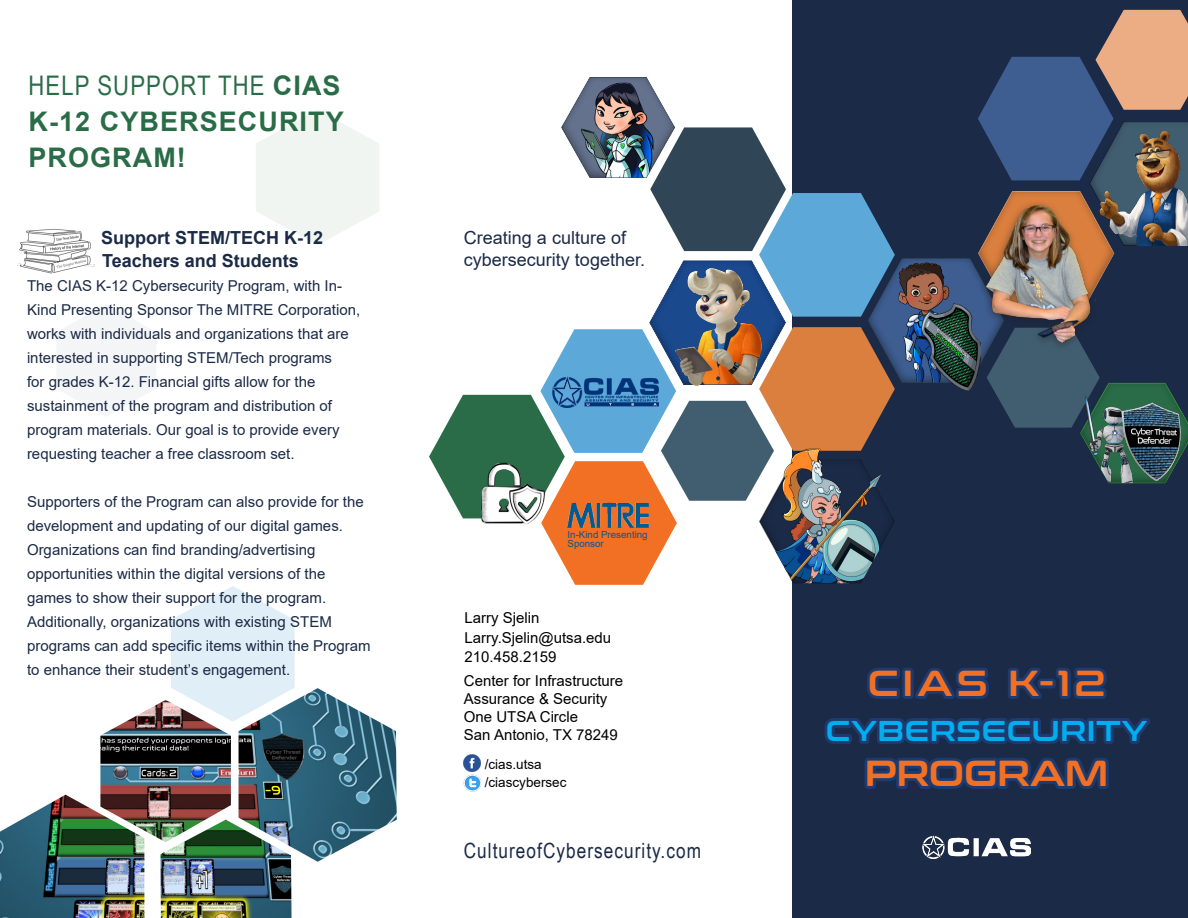
<style>
.page{position:relative;width:1188px;height:918px;background:#fff}
.page>*{position:absolute;margin:0;border:0;box-sizing:border-box;transform-origin:0 0}
.t1{font:36px "Conthrax Sb";color:#f27024}
.t2{font:28.5px "Conthrax Sb";letter-spacing:.03em;color:#00aeef}
.t3{font:700 27px/36px "Arial";letter-spacing:.04em;color:#2a6c47;text-align:justify}
.t4{font:21px "Arial Narrow";letter-spacing:.05em;color:#1b2a46}
.t5{font:18px/22.5px "Arial";color:#1b2a46}
.t6{font:700 18px/22.5px "Arial";color:#1b2a46}
.t7{font:15px/24px "Arial";color:#1b2a46}
.t8{font:15px/18px "Arial";color:#000}
.t9{font:13.5px "Arial";color:#000}
.t10{font:9.75px/9px "Arial";color:#09568f}
.s1{font-family:"Arial Narrow";font-weight:400}
</style>
<div class="page">
<svg style="left:256px;top:110px;width:123px;height:135px"></svg>
<svg style="left:57px;top:305px;width:99px;height:111px"></svg>
<svg style="left:171px;top:586px;width:124px;height:136px"></svg>
<img style="left:0;top:795px;width:144px;height:123px">
<img style="left:161px;top:822px;width:131px;height:96px">
<img style="left:239px;top:688px;width:158px;height:174px">
<div style="left:792px;top:0;width:396px;height:918px;background:#1b2a46"></div>
<img style="left:463px;top:754px;width:18px;height:21px">
<img style="left:463px;top:775px;width:18px;height:16px">
<svg style="left:867px;top:668px;width:33px;height:31px"></svg>
<div style="left:902px;top:668px;width:12px;height:31px;border:6px solid #1d3b71"></div>
<svg style="left:910px;top:668px;width:79px;height:31px"></svg>
<svg style="left:1008px;top:668px;width:37px;height:31px"></svg>
<div style="left:1038px;top:679px;width:18px;height:10px;border:6px solid #1d3b71"></div>
<svg style="left:1053px;top:668px;width:54px;height:31px"></svg>
<svg style="left:824px;top:718px;width:327px;height:71px"></svg>
<svg style="left:429px;top:10px;width:759px;height:575px"></svg>
<div style="left:561px;top:75px;width:115px;height:104px;background:#231f20;opacity:.5"></div>
<img style="left:675px;top:268px;width:110px;height:119px">
<img style="left:923px;top:835px;width:107px;height:23px">
<img style="left:479px;top:461px;width:67px;height:65px">
<img style="left:18px;top:228px;width:77px;height:46px">
<img style="left:100px;top:700px;width:131px;height:142px">
<img style="left:581px;top:83px;width:74px;height:94px">
<img style="left:553px;top:377px;width:105px;height:30px">
<img style="left:566px;top:501px;width:84px;height:30px">
<p class="t3" style="left:28px;top:68px;width:317px"><span class="s1">HELP SUPPORT THE</span> CIAS K-12 CYBERSECURITY PROGRAM!</p>
<p class="t6" style="left:101px;top:227px;width:224px">Support STEM/TECH K-12<br>Teachers and Students</p>
<p class="t7" style="left:27px;top:273px;width:335px">The CIAS K-12 Cybersecurity Program, with In-Kind Presenting Sponsor The MITRE Corporation, works with individuals and organizations that are interested in supporting STEM/Tech programs<br>for grades K-12. Financial gifts allow for the sustainment of the program and distribution of program materials. Our goal is to provide every requesting teacher a free classroom set.</p>
<p class="t7" style="left:27px;top:489px;width:345px">Supporters of the Program can also provide for the development and updating of our digital games.<br>Organizations can find branding/advertising opportunities within the digital versions of the games to show their support for the program.<br>Additionally, organizations with existing STEM programs can add specific items within the Program to enhance their student’s engagement.</p>
<p class="t5" style="left:464px;top:226px;width:183px">Creating a culture of cybersecurity together.</p>
<p class="t10" style="left:568px;top:530px;width:82px">In-Kind Presenting<br>Sponsor</p>
<p class="t8" style="left:465px;top:609px;width:77px">Larry Sjelin</p>
<p class="t8" style="left:465px;top:628px;width:148px">Larry.Sjelin@utsa.edu</p>
<p class="t8" style="left:465px;top:648px;width:93px">210.458.2159</p>
<p class="t8" style="left:464px;top:671px;width:161px">Center for Infrastructure<br>Assurance &amp; Security</p>
<p class="t8" style="left:464px;top:707px;width:156px">One UTSA Circle<br>San Antonio, TX 78249</p>
<p class="t9" style="left:485px;top:755px;width:59px">/cias.utsa</p>
<p class="t9" style="left:485px;top:773px;width:83px">/ciascybersec</p>
<p class="t4" style="left:464px;top:835px;width:239px">CultureofCybersecurity.com</p>
<p class="t1" style="left:868px;top:656px;width:239px">CIAS K-12</p>
<p class="t2" style="left:826px;top:709px;width:323px">CYBERSECURITY</p>
<p class="t1" style="left:865px;top:746px;width:245px">PROGRAM</p>
</div>
